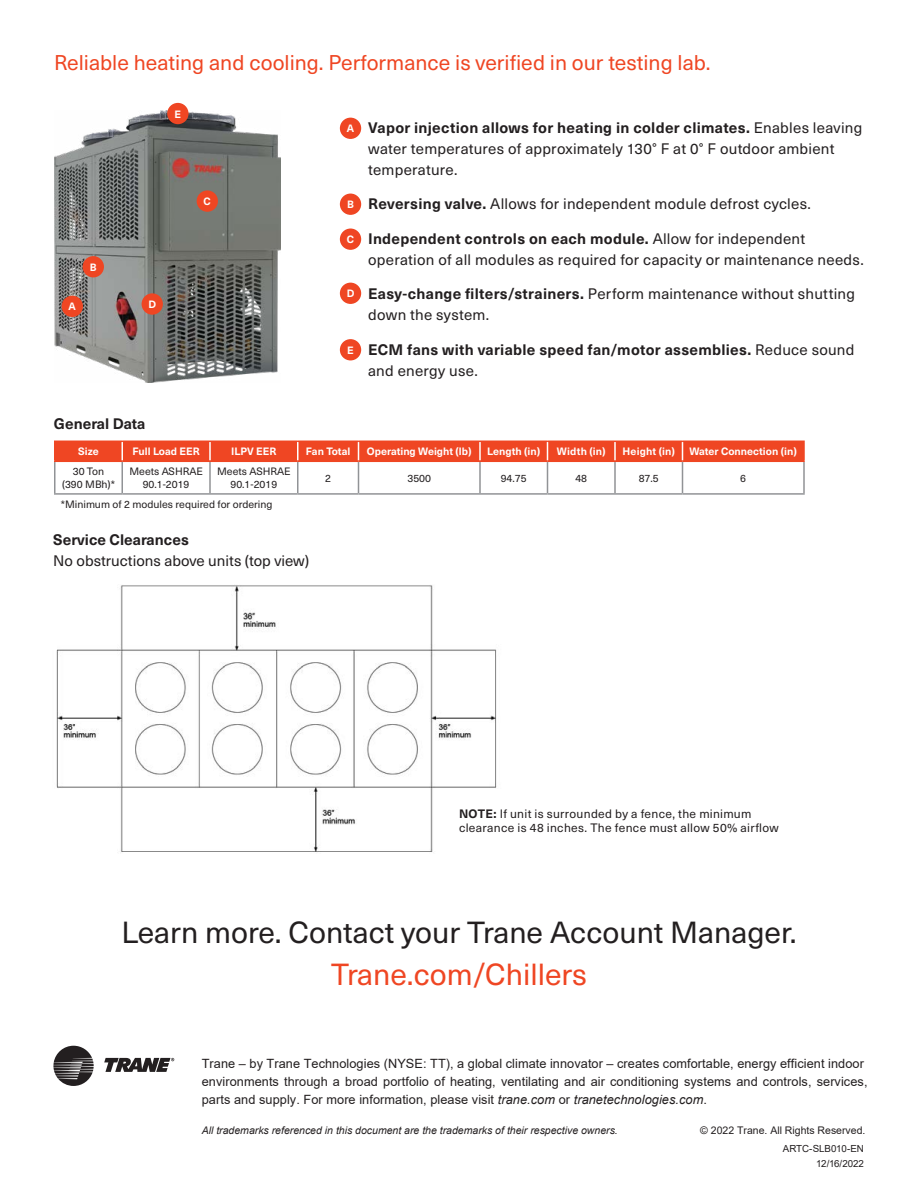
<style>
.page{position:relative;width:918px;height:1188px;background:#fff}
.page>*{position:absolute;margin:0;border:0;box-sizing:border-box;transform-origin:0 0}
.t1{font:30px "Neue Haas Unica W1 G";color:#231f20}
.t2{font:30px "Neue Haas Unica W1 G";color:#ef4623}
.t3{font:21px "Neue Haas Unica W1 G";color:#ef4623}
.t4{font:15px/21px "Neue Haas Unica W1 G";letter-spacing:.015em;color:#231f20}
.t5{font:700 15px/21px "Neue Haas Unica W1 G";letter-spacing:.015em;color:#231f20}
.t6{font:12.75px/18px "Arial";letter-spacing:.005em;color:#231f20}
.t7{font:12px/14.4px "Neue Haas Unica W1 G";letter-spacing:.025em;color:#231f20}
.t8{font:10.5px/12.6px "Neue Haas Unica W1 G";color:#231f20;text-align:center}
.t9{font:700 10.5px "Neue Haas Unica W1 G";color:#fff}
.t10{font:italic 10.5px "Arial";color:#231f20}
.t11{font:10.5px "Arial";color:#231f20}
.t12{font:9.75px/15px "Arial";letter-spacing:-.01em;color:#231f20;text-align:right}
.s1{font-weight:700}
.s2{font-weight:400}
.s3{font-style:italic}
</style>
<div class="page">
<svg style="left:53px;top:1046px;width:41px;height:40px"></svg>
<svg style="left:104px;top:1058px;width:70px;height:14px"></svg>
<div style="left:54px;top:441px;width:751px;height:20px;background:#ef4623"></div>
<hr style="left:54px;top:461px;width:68px;height:1px;background:#ef4623">
<hr style="left:122px;top:461px;width:88px;height:1px;background:#ef4623">
<hr style="left:210px;top:461px;width:88px;height:1px;background:#ef4623">
<hr style="left:298px;top:461px;width:60px;height:1px;background:#ef4623">
<hr style="left:358px;top:461px;width:122px;height:1px;background:#ef4623">
<hr style="left:480px;top:461px;width:68px;height:1px;background:#ef4623">
<hr style="left:548px;top:461px;width:67px;height:1px;background:#ef4623">
<hr style="left:615px;top:461px;width:67px;height:1px;background:#ef4623">
<hr style="left:682px;top:461px;width:123px;height:1px;background:#ef4623">
<hr style="left:54px;top:462px;width:2px;height:31px;background:#919396">
<hr style="left:122px;top:462px;width:1px;height:31px;background:#919396">
<hr style="left:209px;top:462px;width:2px;height:31px;background:#919396">
<hr style="left:297px;top:462px;width:1px;height:31px;background:#919396">
<hr style="left:358px;top:462px;width:1px;height:31px;background:#919396">
<hr style="left:479px;top:462px;width:2px;height:31px;background:#919396">
<hr style="left:547px;top:462px;width:1px;height:31px;background:#919396">
<hr style="left:614px;top:462px;width:2px;height:31px;background:#919396">
<hr style="left:682px;top:462px;width:1px;height:31px;background:#919396">
<hr style="left:803px;top:462px;width:2px;height:31px;background:#919396">
<hr style="left:54px;top:493px;width:68px;height:2px;background:#919396">
<hr style="left:122px;top:493px;width:88px;height:2px;background:#919396">
<hr style="left:210px;top:493px;width:88px;height:2px;background:#919396">
<hr style="left:298px;top:493px;width:60px;height:2px;background:#919396">
<hr style="left:358px;top:493px;width:122px;height:2px;background:#919396">
<hr style="left:480px;top:493px;width:68px;height:2px;background:#919396">
<hr style="left:548px;top:493px;width:67px;height:2px;background:#919396">
<hr style="left:615px;top:493px;width:67px;height:2px;background:#919396">
<hr style="left:682px;top:493px;width:123px;height:2px;background:#919396">
<img style="left:54px;top:110px;width:226px;height:272px">
<div style="left:340px;top:118px;width:21px;height:21px;background:#ef4623;border-radius:50%"></div>
<div style="left:340px;top:194px;width:21px;height:21px;background:#ef4623;border-radius:50%"></div>
<div style="left:340px;top:229px;width:21px;height:21px;background:#ef4623;border-radius:50%"></div>
<div style="left:340px;top:283px;width:21px;height:21px;background:#ef4623;border-radius:50%"></div>
<div style="left:340px;top:339px;width:21px;height:21px;background:#ef4623;border-radius:50%"></div>
<div style="left:62px;top:296px;width:21px;height:21px;background:#ef4623;border-radius:50%"></div>
<div style="left:83px;top:256px;width:21px;height:21px;background:#ef4623;border-radius:50%"></div>
<div style="left:197px;top:190px;width:21px;height:22px;background:#ef4623;border-radius:50%"></div>
<div style="left:142px;top:293px;width:21px;height:22px;background:#ef4623;border-radius:50%"></div>
<div style="left:167px;top:103px;width:22px;height:21px;background:#ef4623;border-radius:50%"></div>
<img style="left:56px;top:585px;width:441px;height:267px">
<h2 class="t3" style="left:54px;top:47px;width:658px">Reliable heating and cooling. Performance is verified in our testing lab.</h2>
<p class="t9" style="left:69px;top:299px;width:9px">A</p>
<p class="t9" style="left:90px;top:259px;width:8px">B</p>
<p class="t9" style="left:175px;top:106px;width:8px">E</p>
<p class="t9" style="left:204px;top:193px;width:9px">C</p>
<p class="t9" style="left:148px;top:296px;width:9px">D</p>
<p class="t9" style="left:347px;top:121px;width:9px">A</p>
<p class="t9" style="left:347px;top:196px;width:8px">B</p>
<p class="t9" style="left:347px;top:231px;width:9px">C</p>
<p class="t9" style="left:347px;top:286px;width:9px">D</p>
<p class="t9" style="left:347px;top:342px;width:8px">E</p>
<p class="t4" style="left:368px;top:116px;width:496px"><span class="s1">Vapor injection allows for heating in colder climates.</span> Enables leaving water temperatures of approximately 130° F at 0° F outdoor ambient temperature.</p>
<p class="t4" style="left:368px;top:193px;width:444px"><span class="s1">Reversing valve.</span> Allows for independent module defrost cycles.</p>
<p class="t4" style="left:368px;top:227px;width:497px"><span class="s1">Independent controls on each module.</span> Allow for independent operation of all modules as required for capacity or maintenance needs.</p>
<p class="t4" style="left:368px;top:283px;width:488px"><span class="s1">Easy-change filters/strainers.</span> Perform maintenance without shutting down the system.</p>
<p class="t5" style="left:368px;top:338px;width:488px">ECM fans with variable speed fan/motor assemblies. <span class="s2">Reduce sound and energy use.</span></p>
<p class="t5" style="left:54px;top:412px;width:93px">General Data</p>
<p class="t9" style="left:78px;top:444px;width:22px">Size</p>
<p class="t9" style="left:132px;top:444px;width:69px">Full Load EER</p>
<p class="t9" style="left:231px;top:444px;width:47px">ILPV EER</p>
<p class="t9" style="left:306px;top:444px;width:46px">Fan Total</p>
<p class="t9" style="left:367px;top:444px;width:106px">Operating Weight (lb)</p>
<p class="t9" style="left:487px;top:444px;width:55px">Length (in)</p>
<p class="t9" style="left:557px;top:444px;width:50px">Width (in)</p>
<p class="t9" style="left:623px;top:444px;width:54px">Height (in)</p>
<p class="t9" style="left:690px;top:444px;width:109px">Water Connection (in)</p>
<p class="t8" style="left:62px;top:465px;width:54px">30 Ton (390 MBh)*</p>
<p class="t8" style="left:129px;top:465px;width:75px">Meets ASHRAE<br>90.1-2019</p>
<p class="t8" style="left:217px;top:465px;width:75px">Meets ASHRAE<br>90.1-2019</p>
<p class="t8" style="left:325px;top:471px;width:7px">2</p>
<p class="t8" style="left:407px;top:471px;width:25px">3500</p>
<p class="t8" style="left:501px;top:471px;width:27px">94.75</p>
<p class="t8" style="left:575px;top:471px;width:13px">48</p>
<p class="t8" style="left:639px;top:471px;width:22px">87.5</p>
<p class="t8" style="left:740px;top:471px;width:7px">6</p>
<p class="t8" style="left:61px;top:497px;width:213px">*Minimum of 2 modules required for ordering</p>
<p class="t5" style="left:53px;top:528px;width:137px">Service Clearances</p>
<p class="t4" style="left:53px;top:550px;width:257px">No obstructions above units (top view)</p>
<p class="t7" style="left:459px;top:805px;width:321px"><span class="s1">NOTE:</span> If unit is surrounded by a fence, the minimum clearance is 48 inches. The fence must allow 50% airflow</p>
<h1 class="t1" style="left:121px;top:910px;width:677px">Learn more. Contact your Trane Account Manager.</h1>
<h1 class="t2" style="left:331px;top:953px;width:257px">Trane.com/Chillers</h1>
<p class="t6" style="left:202px;top:1054px;width:667px">Trane – by Trane Technologies (NYSE: TT), a global climate innovator – creates comfortable, energy efficient indoor environments through a broad portfolio of heating, ventilating and air conditioning systems and controls, services, parts and supply. For more information, please visit <span class="s3">trane.com</span> or <span class="s3">tranetechnologies.com</span>.</p>
<p class="t10" style="left:202px;top:1124px;width:418px">All trademarks referenced in this document are the trademarks of their respective owners.</p>
<p class="t11" style="left:700px;top:1123px;width:167px">© 2022 Trane. All Rights Reserved.</p>
<p class="t12" style="left:783px;top:1141px;width:83px">ARTC-SLB010-EN<br>12/16/2022</p>
</div>
